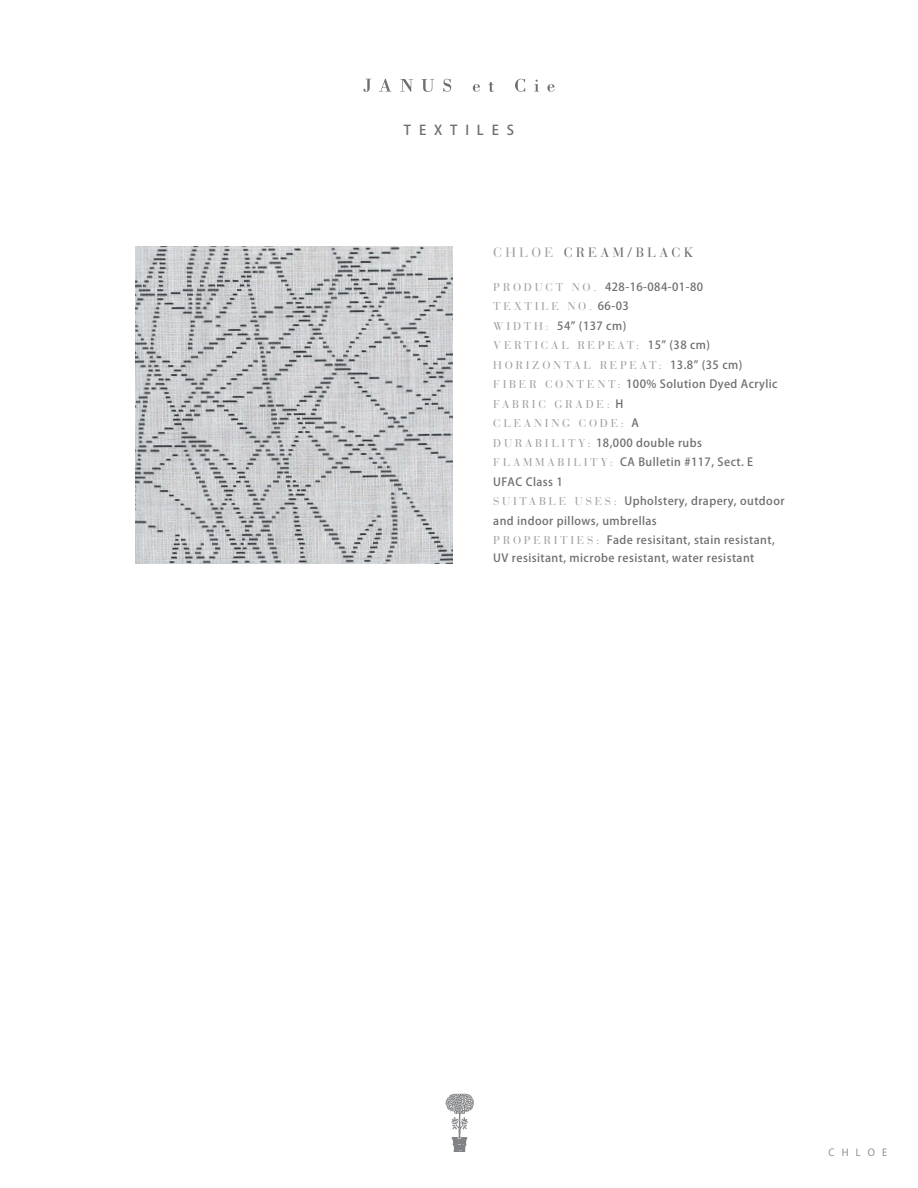
<style>
.page{position:relative;width:918px;height:1188px;background:#fff}
.page>*{position:absolute;margin:0;border:0;box-sizing:border-box;transform-origin:0 0}
.t1{font:13.5px "Bauer Bodoni";letter-spacing:.24em;color:#6d6e71}
.t2{font:500 13.5px "Koz Go Pro";letter-spacing:.58em;color:#6d6e71}
.t3{font:500 11.25px/19.5px "Koz Go Pro";letter-spacing:.04em;color:#6d6e71}
.t4{font:11.25px/19.5px "Bauer Bodoni";letter-spacing:.24em;color:#9d9fa2}
.t5{font:9.75px "Koz Go Pro";letter-spacing:.74em;color:#808285}
.s1{color:#9d9fa2}
.s2{font-family:"Bauer Bodoni";font-weight:400;color:#9d9fa2}
.s3{font-family:"Koz Go Pro";font-weight:500;color:#6d6e71}
</style>
<div class="page">
<svg style="left:363px;top:79px;width:9px;height:13px"></svg>
<svg style="left:379px;top:79px;width:13px;height:13px"></svg>
<svg style="left:400px;top:79px;width:13px;height:13px"></svg>
<svg style="left:421px;top:79px;width:13px;height:13px"></svg>
<svg style="left:443px;top:79px;width:8px;height:13px"></svg>
<svg style="left:473px;top:84px;width:7px;height:8px"></svg>
<svg style="left:489px;top:82px;width:5px;height:10px"></svg>
<svg style="left:515px;top:79px;width:10px;height:13px"></svg>
<svg style="left:534px;top:80px;width:5px;height:12px"></svg>
<svg style="left:547px;top:84px;width:8px;height:8px"></svg>
<svg style="left:445px;top:1093px;width:29px;height:59px"></svg>
<img style="left:135px;top:247px;width:317px;height:317px">
<p class="t2" style="left:404px;top:121px;width:112px">TEXTILES</p>
<p class="t1" style="left:493px;top:244px;width:202px"><span class="s1">CHLOE</span> CREAM/BLACK</p>
<p class="t3" style="left:493px;top:278px;width:211px"><span class="s2">P R O D U C T N O .</span> 428-16-084-01-80</p>
<p class="t4" style="left:493px;top:297px;width:137px">TEXTILE NO. <span class="s3">66-03</span></p>
<p class="t3" style="left:493px;top:317px;width:135px"><span class="s2">W I D T H :</span> 54” (137 cm)</p>
<p class="t4" style="left:493px;top:336px;width:251px">VERTICAL REPEAT: <span class="s3">15” (38 cm)<br></span>HORIZONTAL REPEAT: <span class="s3">13.8” (35 cm)</span></p>
<p class="t3" style="left:493px;top:375px;width:286px"><span class="s2">F I B E R C O N T E N T:</span> 100% Solution Dyed Acrylic</p>
<p class="t4" style="left:493px;top:394px;width:147px">FABRIC GRADE: <span class="s3">H<br></span>CLEANING CODE: <span class="s3">A</span></p>
<p class="t3" style="left:493px;top:434px;width:293px"><span class="s2">D U R A B I L I T Y:</span> 18,000 double rubs<br><span class="s2">F L AMMAB I L I T Y:</span> CA Bulletin #117, Sect. E UFAC Class 1<br><span class="s2">S U I TA B L E U S E S :</span> Upholstery, drapery, outdoor and indoor pillows, umbrellas<br><span class="s2">P R O P E R I T I E S :</span> Fade resisitant, stain resistant,</p>
<p class="t3" style="left:493px;top:549px;width:263px">UV resisitant, microbe resistant, water resistant</p>
<p class="t5" style="left:828px;top:1146px;width:60px">CHLOE</p>
</div>
